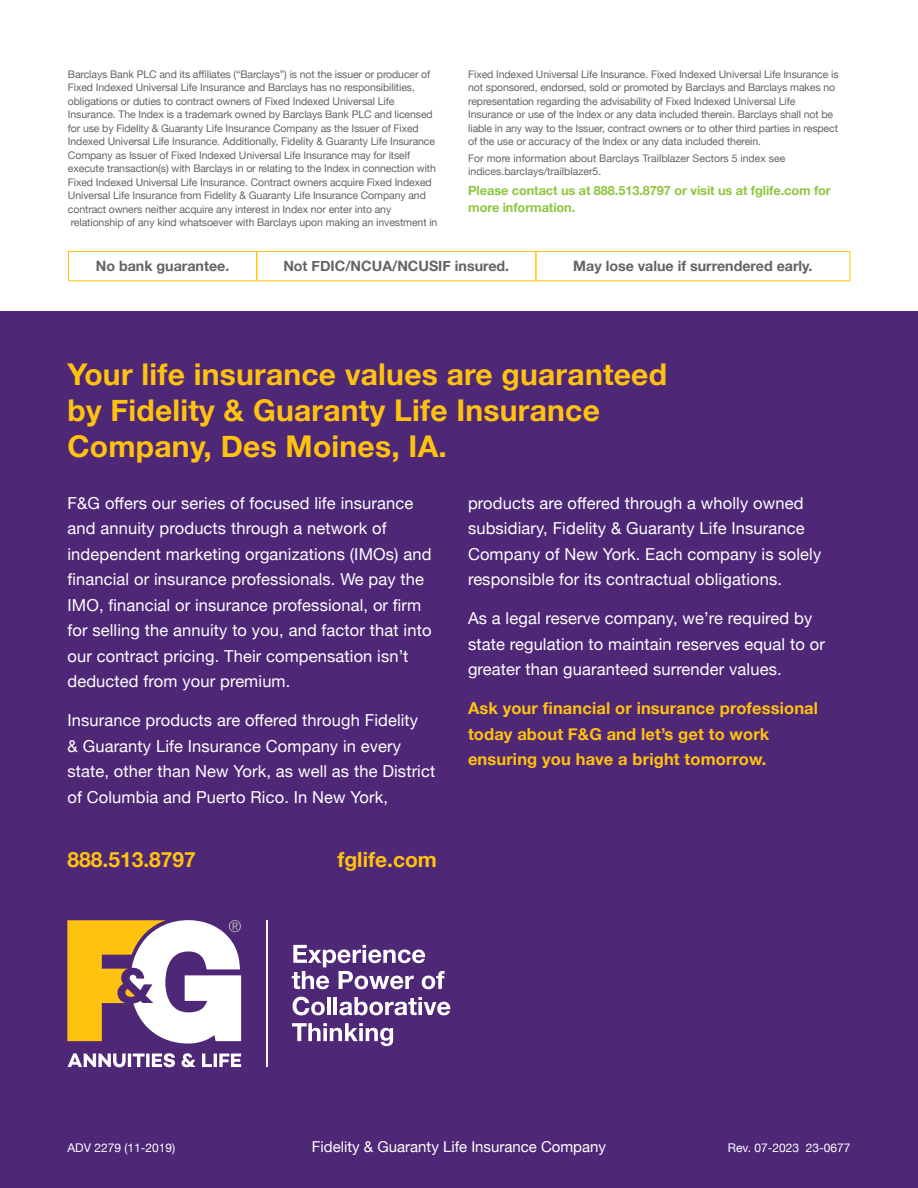
<style>
.page{position:relative;width:918px;height:1188px;background:#fff}
.page>*{position:absolute;margin:0;border:0;box-sizing:border-box;transform-origin:0 0}
.t1{font:700 30px/36px "Helvetica Neue";letter-spacing:.01em;color:#ffc20e}
.t2{font:700 21px "Helvetica Neue";color:#ffc20e}
.t3{font:16.5px/25.5px "Helvetica Neue";letter-spacing:.01em;color:#fff}
.t4{font:700 16.5px/25.5px "Helvetica Neue";letter-spacing:.01em;color:#ffc20e}
.t5{font:15px "Helvetica Neue";color:#fff}
.t6{font:700 14.25px "Helvetica Neue";color:#636466}
.t7{font:700 12.75px/16.5px "Helvetica Neue";letter-spacing:-.005em;color:#8dc63f}
.t8{font:12px "Helvetica Neue";color:#fff}
.t9{font:10.5px/13.5px "Helvetica Neue";letter-spacing:-.01em;color:#636466}
</style>
<div class="page">
<div style="left:0;top:311px;width:918px;height:877px;background:#4f2777"></div>
<svg style="left:68px;top:1053px;width:173px;height:14px"></svg>
<hr style="left:266px;top:920px;width:1px;height:147px;background:#fff">
<svg style="left:292px;top:945px;width:153px;height:44px"></svg>
<svg style="left:293px;top:997px;width:32px;height:18px"></svg>
<hr style="left:327px;top:997px;width:4px;height:18px;background:#fff">
<hr style="left:334px;top:997px;width:3px;height:18px;background:#fff">
<svg style="left:339px;top:997px;width:111px;height:18px"></svg>
<svg style="left:292px;top:1023px;width:101px;height:23px"></svg>
<svg style="left:67px;top:920px;width:174px;height:124px"></svg>
<svg style="left:68px;top:252px;width:1px;height:28px"></svg>
<hr style="left:68px;top:251px;width:189px;height:1px;background:#ffc20e">
<hr style="left:68px;top:280px;width:189px;height:1px;background:#ffc20e">
<svg style="left:256px;top:252px;width:1px;height:28px"></svg>
<hr style="left:257px;top:251px;width:279px;height:1px;background:#ffc20e">
<hr style="left:257px;top:280px;width:279px;height:1px;background:#ffc20e">
<hr style="left:535px;top:252px;width:2px;height:28px;background:#ffc20e">
<hr style="left:536px;top:251px;width:314px;height:1px;background:#ffc20e">
<hr style="left:849px;top:252px;width:2px;height:28px;background:#ffc20e">
<hr style="left:536px;top:280px;width:314px;height:1px;background:#ffc20e">
<p class="t9" style="left:68px;top:68px;width:371px">Barclays Bank PLC and its affiliates (“Barclays”) is not the issuer or producer of Fixed Indexed Universal Life Insurance and Barclays has no responsibilities, obligations or duties to contract owners of Fixed Indexed Universal Life Insurance. The Index is a trademark owned by Barclays Bank PLC and licensed for use by Fidelity &amp; Guaranty Life Insurance Company as the Issuer of Fixed Indexed Universal Life Insurance. Additionally, Fidelity &amp; Guaranty Life Insurance Company as Issuer of Fixed Indexed Universal Life Insurance may for itself execute transaction(s) with Barclays in or relating to the Index in connection with Fixed Indexed Universal Life Insurance. Contract owners acquire Fixed Indexed Universal Life Insurance from Fidelity &amp; Guaranty Life Insurance Company and contract owners neither acquire any interest in Index nor enter into any relationship of any kind whatsoever with Barclays upon making an investment in</p>
<p class="t9" style="left:468px;top:68px;width:372px">Fixed Indexed Universal Life Insurance. Fixed Indexed Universal Life Insurance is not sponsored, endorsed, sold or promoted by Barclays and Barclays makes no representation regarding the advisability of Fixed Indexed Universal Life Insurance or use of the Index or any data included therein. Barclays shall not be liable in any way to the Issuer, contract owners or to other third parties in respect of the use or accuracy of the Index or any data included therein.</p>
<p class="t9" style="left:468px;top:152px;width:319px">For more information about Barclays Trailblazer Sectors 5 index see indices.barclays/trailblazer5.</p>
<p class="t7" style="left:468px;top:183px;width:364px">Please contact us at 888.513.8797 or visit us at fglife.com for more information.</p>
<h3 class="t6" style="left:96px;top:254px;width:135px">No bank guarantee.</h3>
<h3 class="t6" style="left:283px;top:254px;width:227px">Not FDIC/NCUA/NCUSIF insured.</h3>
<h3 class="t6" style="left:573px;top:254px;width:241px">May lose value if surrendered early.</h3>
<h1 class="t1" style="left:68px;top:357px;width:601px">Your life insurance values are guaranteed by Fidelity &amp; Guaranty Life Insurance<br>Company, Des Moines, IA.</h1>
<p class="t3" style="left:68px;top:491px;width:366px">F&amp;G offers our series of focused life insurance and annuity products through a network of independent marketing organizations (IMOs) and financial or insurance professionals. We pay the IMO, financial or insurance professional, or firm for selling the annuity to you, and factor that into our contract pricing. Their compensation isn’t deducted from your premium.</p>
<h3 class="t3" style="left:68px;top:709px;width:369px">Insurance products are offered through Fidelity<br>&amp; Guaranty Life Insurance Company in every state, other than New York, as well as the District of Columbia and Puerto Rico. In New York,</h3>
<h3 class="t3" style="left:468px;top:491px;width:355px">products are offered through a wholly owned subsidiary, Fidelity &amp; Guaranty Life Insurance Company of New York. Each company is solely responsible for its contractual obligations.</h3>
<h3 class="t3" style="left:468px;top:607px;width:358px">As a legal reserve company, we’re required by state regulation to maintain reserves equal to or greater than guaranteed surrender values.</h3>
<h3 class="t4" style="left:468px;top:696px;width:352px">Ask your financial or insurance professional today about F&amp;G and let’s get to work ensuring you have a bright tomorrow.</h3>
<h2 class="t2" style="left:68px;top:843px;width:130px">888.513.8797</h2>
<h2 class="t2" style="left:337px;top:843px;width:101px">fglife.com</h2>
<p class="t8" style="left:68px;top:1139px;width:109px">ADV 2279 (11-2019)</p>
<h3 class="t5" style="left:312px;top:1135px;width:296px">Fidelity &amp; Guaranty Life Insurance Company</h3>
<p class="t8" style="left:728px;top:1139px;width:124px">Rev. 07-2023 23-0677</p>
</div>
